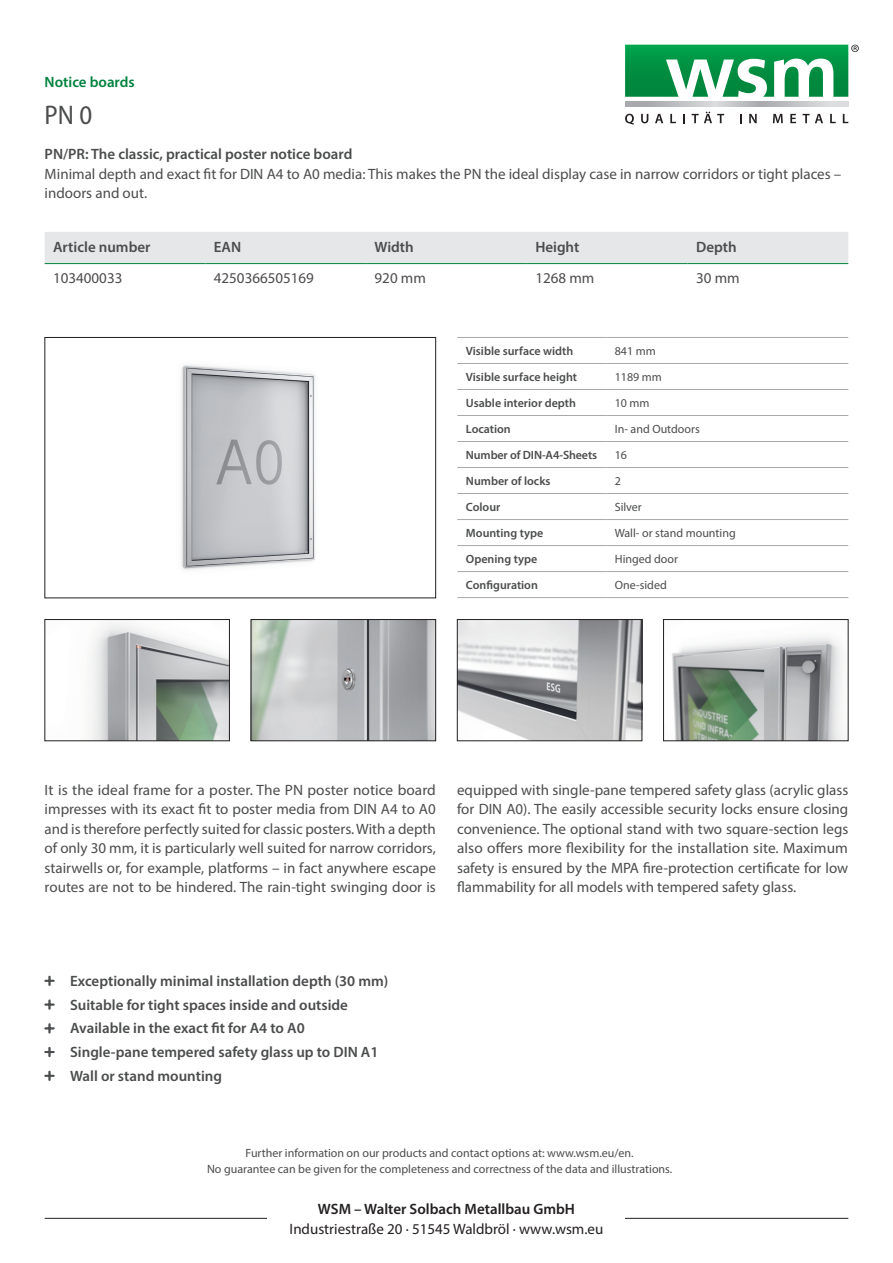
<style>
.page{position:relative;width:893px;height:1263px;background:#fff}
.page>*{position:absolute;margin:0;border:0;box-sizing:border-box;transform-origin:0 0}
.t1{font:semi-condensed 27px "Myriad Pro";color:#4b4c4d}
.t2{font:15px/19.5px "Myriad Pro";color:#4b4c4d;text-align:justify}
.t3{font:600 15px/23.7px "Myriad Pro";color:#4b4c4d}
.t4{font:15px "Myriad Pro";color:#231f20}
.t5{font:600 15px "Myriad Pro";color:#231f20}
.t6{font:600 15px "Myriad Pro";color:#00823d}
.t7{font:12px/16.5px "Myriad Pro";color:#4b4c4d;text-align:center}
.t8{font:600 12px "Myriad Pro";color:#4b4c4d}
</style>
<div class="page">
<img style="left:181px;top:365px;width:134px;height:205px">
<div style="left:45px;top:337px;width:391px;height:261px;border:1px solid #231f20"></div>
<img style="left:90px;top:623px;width:138px;height:116px">
<div style="left:45px;top:619px;width:185px;height:122px;border:1px solid #231f20"></div>
<img style="left:253px;top:621px;width:181px;height:118px">
<div style="left:251px;top:619px;width:185px;height:122px;border:1px solid #231f20"></div>
<img style="left:672px;top:636px;width:171px;height:103px">
<div style="left:663px;top:619px;width:185px;height:122px;border:1px solid #231f20"></div>
<img style="left:459px;top:621px;width:181px;height:118px">
<div style="left:457px;top:619px;width:185px;height:122px;border:1px solid #231f20"></div>
<div style="left:45px;top:232px;width:803px;height:31px;background:#e6e7e9"></div>
<hr style="left:45px;top:263px;width:160px;height:1px;background:#00823d">
<hr style="left:205px;top:263px;width:161px;height:1px;background:#00823d">
<hr style="left:366px;top:263px;width:161px;height:1px;background:#00823d">
<hr style="left:527px;top:263px;width:161px;height:1px;background:#00823d">
<hr style="left:688px;top:263px;width:160px;height:1px;background:#00823d">
<hr style="left:457px;top:337px;width:149px;height:1px;background:#a8a9ad">
<hr style="left:606px;top:337px;width:242px;height:1px;background:#a8a9ad">
<hr style="left:457px;top:363px;width:149px;height:1px;background:#a8a9ad">
<hr style="left:606px;top:363px;width:242px;height:1px;background:#a8a9ad">
<hr style="left:457px;top:389px;width:149px;height:1px;background:#a8a9ad">
<hr style="left:606px;top:389px;width:242px;height:1px;background:#a8a9ad">
<hr style="left:457px;top:415px;width:149px;height:1px;background:#a8a9ad">
<hr style="left:606px;top:415px;width:242px;height:1px;background:#a8a9ad">
<hr style="left:457px;top:441px;width:149px;height:1px;background:#a8a9ad">
<hr style="left:606px;top:441px;width:242px;height:1px;background:#a8a9ad">
<hr style="left:457px;top:467px;width:149px;height:1px;background:#a8a9ad">
<hr style="left:606px;top:467px;width:242px;height:1px;background:#a8a9ad">
<hr style="left:457px;top:493px;width:149px;height:1px;background:#a8a9ad">
<hr style="left:606px;top:493px;width:242px;height:1px;background:#a8a9ad">
<hr style="left:457px;top:519px;width:149px;height:1px;background:#a8a9ad">
<hr style="left:606px;top:519px;width:242px;height:1px;background:#a8a9ad">
<hr style="left:457px;top:545px;width:149px;height:1px;background:#a8a9ad">
<hr style="left:606px;top:545px;width:242px;height:1px;background:#a8a9ad">
<hr style="left:457px;top:571px;width:149px;height:1px;background:#a8a9ad">
<hr style="left:606px;top:571px;width:242px;height:1px;background:#a8a9ad">
<hr style="left:457px;top:597px;width:149px;height:1px;background:#a8a9ad">
<hr style="left:606px;top:597px;width:242px;height:1px;background:#a8a9ad">
<hr style="left:45px;top:1218px;width:803px;height:1px;background:#231f20">
<svg style="left:625px;top:114px;width:9px;height:11px"></svg>
<svg style="left:641px;top:114px;width:7px;height:9px"></svg>
<svg style="left:655px;top:114px;width:8px;height:9px"></svg>
<svg style="left:670px;top:114px;width:6px;height:9px"></svg>
<svg style="left:683px;top:114px;width:2px;height:9px"></svg>
<svg style="left:692px;top:112px;width:32px;height:11px"></svg>
<svg style="left:749px;top:114px;width:8px;height:9px"></svg>
<svg style="left:773px;top:114px;width:10px;height:9px"></svg>
<svg style="left:790px;top:114px;width:6px;height:9px"></svg>
<svg style="left:803px;top:114px;width:20px;height:9px"></svg>
<svg style="left:830px;top:114px;width:6px;height:9px"></svg>
<svg style="left:843px;top:114px;width:5px;height:9px"></svg>
<hr style="left:625px;top:106px;width:223px;height:1px;background:#636366">
<svg style="left:625px;top:102px;width:223px;height:4px"></svg>
<svg style="left:625px;top:45px;width:234px;height:52px"></svg>
<div style="left:268px;top:1203px;width:357px;height:30px;background:#fff"></div>
<p class="t6" style="left:45px;top:72px;width:92px">Notice boards</p>
<h1 class="t1" style="left:45px;top:99px;width:49px">PN 0</h1>
<p class="t3" style="left:45px;top:142px;width:309px">PN/PR: The classic, practical poster notice board</p>
<p class="t2" style="left:45px;top:164px;width:798px">Minimal depth and exact fit for DIN A4 to A0 media: This makes the PN the ideal display case in narrow corridors or tight places – indoors and out.</p>
<p class="t3" style="left:53px;top:234px;width:99px">Article number</p>
<p class="t3" style="left:214px;top:234px;width:29px">EAN</p>
<p class="t3" style="left:375px;top:234px;width:41px">Width</p>
<p class="t3" style="left:535px;top:234px;width:46px">Height</p>
<p class="t3" style="left:696px;top:234px;width:42px">Depth</p>
<p class="t2" style="left:53px;top:268px;width:71px">103400033</p>
<p class="t2" style="left:214px;top:268px;width:102px">4250366505169</p>
<p class="t2" style="left:375px;top:268px;width:53px">920 mm</p>
<p class="t2" style="left:535px;top:268px;width:60px">1268 mm</p>
<p class="t2" style="left:696px;top:268px;width:45px">30 mm</p>
<p class="t8" style="left:466px;top:343px;width:109px">Visible surface width</p>
<p class="t7" style="left:615px;top:342px;width:43px">841 mm</p>
<p class="t8" style="left:466px;top:369px;width:113px">Visible surface height</p>
<p class="t7" style="left:615px;top:368px;width:49px">1189 mm</p>
<p class="t8" style="left:466px;top:395px;width:112px">Usable interior depth</p>
<p class="t7" style="left:615px;top:394px;width:36px">10 mm</p>
<p class="t8" style="left:466px;top:421px;width:46px">Location</p>
<p class="t7" style="left:615px;top:420px;width:87px">In- and Outdoors</p>
<p class="t8" style="left:466px;top:447px;width:133px">Number of DIN-A4-Sheets</p>
<p class="t7" style="left:615px;top:446px;width:14px">16</p>
<p class="t8" style="left:466px;top:473px;width:86px">Number of locks</p>
<p class="t7" style="left:615px;top:472px;width:8px">2</p>
<p class="t8" style="left:466px;top:499px;width:36px">Colour</p>
<p class="t7" style="left:615px;top:498px;width:29px">Silver</p>
<p class="t8" style="left:466px;top:525px;width:79px">Mounting type</p>
<p class="t7" style="left:615px;top:524px;width:122px">Wall- or stand mounting</p>
<p class="t8" style="left:466px;top:551px;width:73px">Opening type</p>
<p class="t7" style="left:615px;top:550px;width:65px">Hinged door</p>
<p class="t8" style="left:466px;top:577px;width:74px">Configuration</p>
<p class="t7" style="left:615px;top:577px;width:54px">One-sided</p>
<p class="t2" style="left:45px;top:780px;width:393px">It is the ideal frame for a poster. The PN poster notice board impresses with its exact fit to poster media from DIN A4 to A0 and is therefore perfectly suited for classic posters. With a depth of only 30 mm, it is particularly well suited for narrow corridors, stairwells or, for example, platforms – in fact anywhere escape routes are not to be hindered. The rain-tight swinging door is</p>
<p class="t2" style="left:457px;top:780px;width:393px">equipped with single-pane tempered safety glass (acrylic glass for DIN A0). The easily accessible security locks ensure closing convenience. The optional stand with two square-section legs also offers more flexibility for the installation site. Maximum safety is ensured by the MPA fire-protection certificate for low flammability for all models with tempered safety glass.</p>
<p class="t3" style="left:70px;top:968px;width:320px">Exceptionally minimal installation depth (30 mm)<br>Suitable for tight spaces inside and outside Available in the exact fit for A4 to A0<br>Single-pane tempered safety glass up to DIN A1<br>Wall or stand mounting</p>
<p class="t7" style="left:207px;top:1144px;width:467px">Further information on our products and contact options at: www.wsm.eu/en.<br>No guarantee can be given for the completeness and correctness of the data and illustrations.</p>
<p class="t5" style="left:318px;top:1199px;width:259px">WSM – Walter Solbach Metallbau GmbH</p>
<p class="t4" style="left:290px;top:1219px;width:315px">Industriestraße 20 · 51545 Waldbröl · www.wsm.eu</p>
</div>
